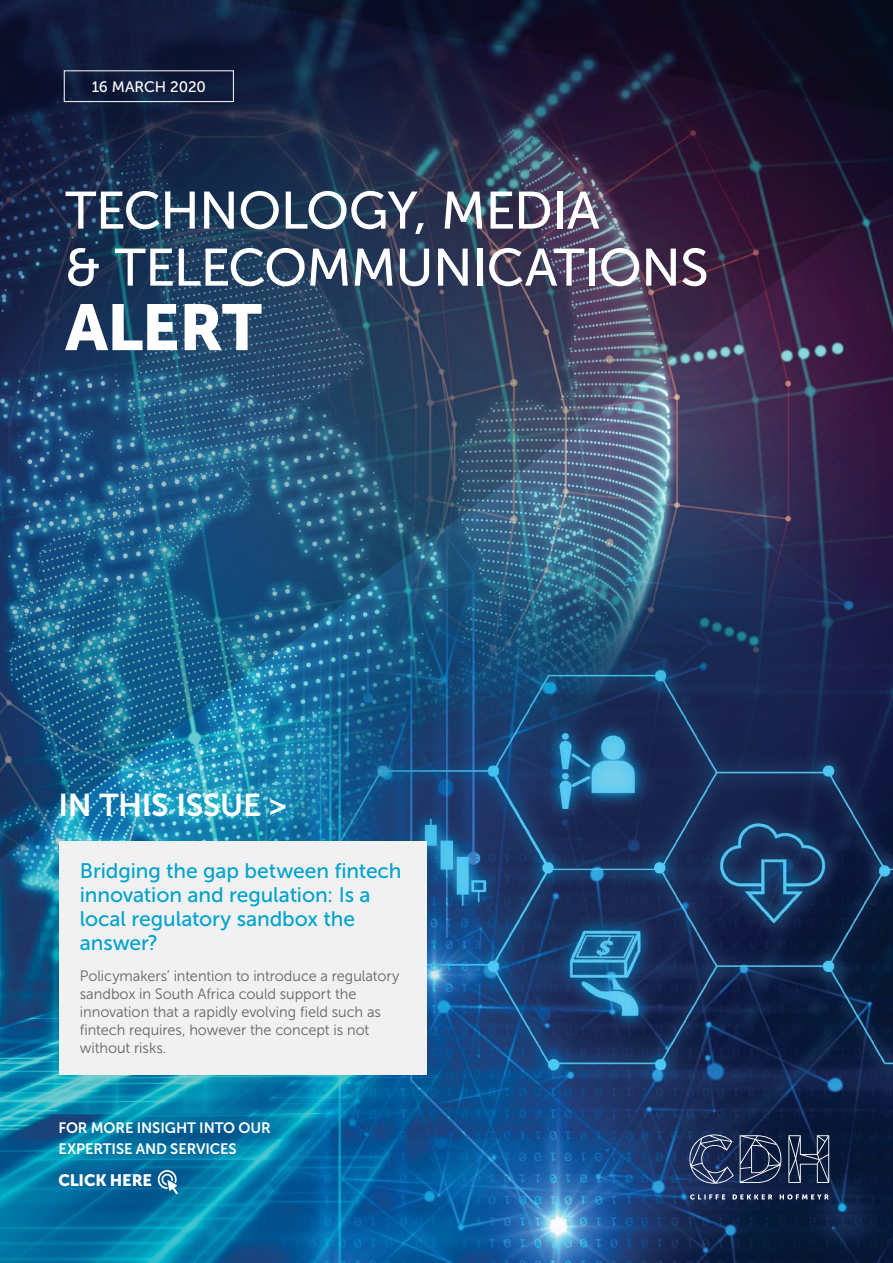
<style>
.page{position:relative;width:893px;height:1263px;background:#fff}
.page>*{position:absolute;margin:0;border:0;box-sizing:border-box;transform-origin:0 0}
.t1{font:64.5px "Museo Sans 900";letter-spacing:-.02em;color:#fff}
.t2{font:52.5px/57px "Museo Sans 500";letter-spacing:-.015em;color:#fff}
.t3{font:31.5px "Museo Sans 700";letter-spacing:-.01em;color:#fff}
.t4{font:21px/24px "Museo Sans 500";letter-spacing:-.005em;color:#00a3cd}
.t5{font:16.5px "Museo Sans 900";letter-spacing:-.02em;color:#fff}
.t6{font:15.15px "Museo Sans 500";letter-spacing:-.01em;color:#fff}
.t7{font:15px/18px "Museo Sans 300";letter-spacing:-.005em;color:#636466}
.t8{font:15px/21px "Museo Sans 700";letter-spacing:-.01em;color:#fff}
</style>
<div class="page">
<img style="left:0;top:987px;width:893px;height:276px">
<img style="left:0;top:0;width:893px;height:987px">
<svg style="left:12px;top:0;width:881px;height:131px;background:#131632"></svg>
<svg style="left:158px;top:1170px;width:20px;height:24px"></svg>
<svg style="left:690px;top:1194px;width:139px;height:5px"></svg>
<svg style="left:689px;top:1134px;width:45px;height:50px;background:#3a4a6f"></svg>
<svg style="left:740px;top:1135px;width:41px;height:48px;background:#374463"></svg>
<svg style="left:788px;top:1135px;width:41px;height:48px;background:#374560"></svg>
<div style="left:64px;top:70px;width:170px;height:32px;border:1px solid #fff"></div>
<div style="left:59px;top:841px;width:367px;height:233px;background:#f1f1f2"></div>
<p class="t6" style="left:92px;top:78px;width:116px">16 MARCH 2020</p>
<h2 class="t2" style="left:65px;top:182px;width:645px">TECHNOLOGY, MEDIA<br>&amp; TELECOMMUNICATIONS</h2>
<h1 class="t1" style="left:65px;top:291px;width:198px">ALERT</h1>
<h3 class="t3" style="left:59px;top:787px;width:229px">IN THIS ISSUE &gt;</h3>
<h3 class="t4" style="left:80px;top:859px;width:323px">Bridging the gap between fintech innovation and regulation: Is a local regulatory sandbox the answer?</h3>
<p class="t7" style="left:80px;top:967px;width:321px">Policymakers’ intention to introduce a regulatory sandbox in South Africa could support the innovation that a rapidly evolving field such as fintech requires, however the concept is not without risks.</p>
<p class="t8" style="left:59px;top:1117px;width:214px">FOR MORE INSIGHT INTO OUR<br>EXPERTISE AND SERVICES</p>
<p class="t5" style="left:59px;top:1171px;width:95px">CLICK HERE</p>
</div>
